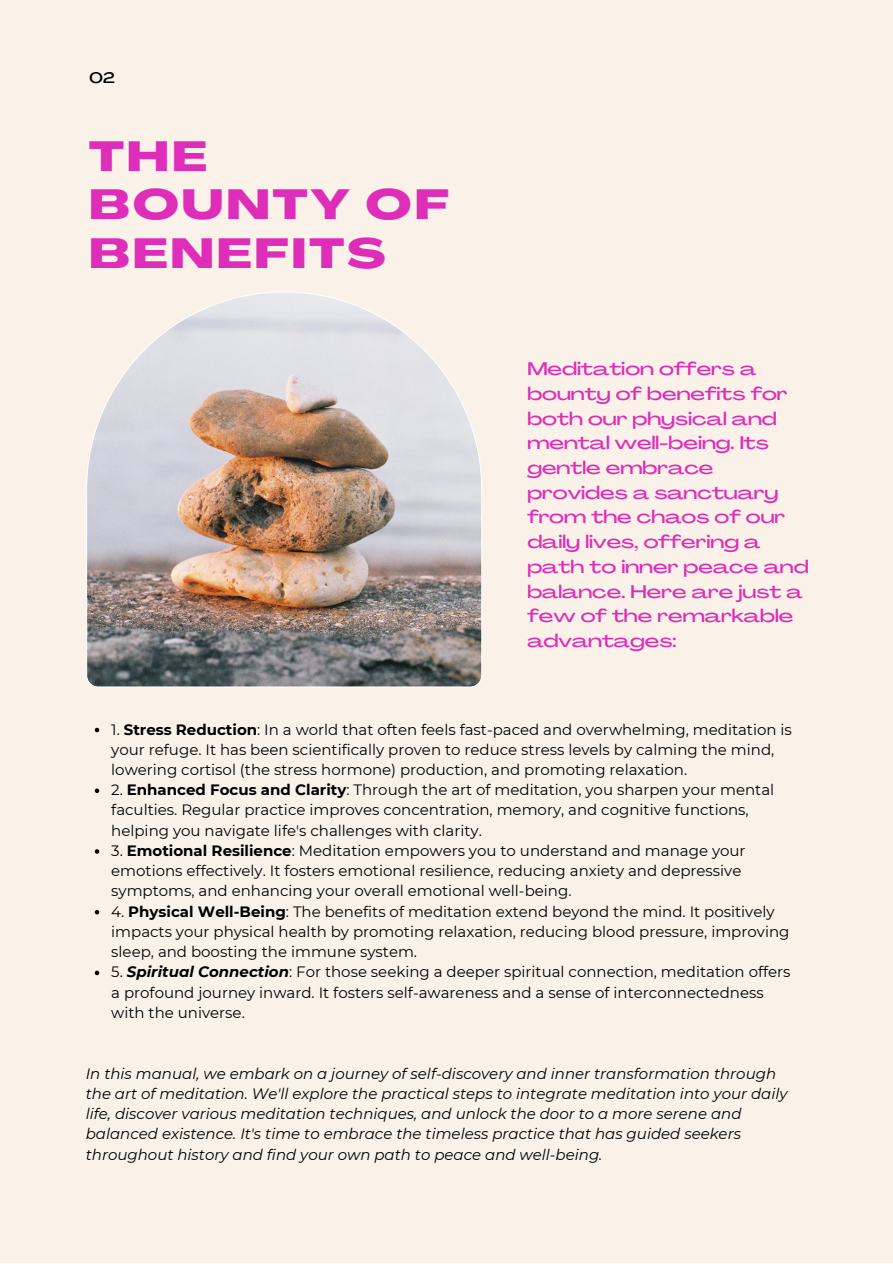
<style>
.page{position:relative;width:893px;height:1264px;background:#fff}
.page>*{position:absolute;margin:0;border:0;box-sizing:border-box;transform-origin:0 0}
.t1{font:800 41.4px/48.3px "Agrandir Grand";letter-spacing:.07em;color:#de2eb9}
.t2{font:500 18px/24.8px "Agrandir Grand";color:#de2eb9}
.t3{font:15px/20.2px "Montserrat";color:#000001}
.t4{font:italic 15px/20.2px "Montserrat";color:#000001}
.t5{font:500 15px "Agrandir Grand";color:#000001}
.s1{font-weight:700}
.s2{font-weight:700;font-style:italic}
</style>
<div class="page">
<div style="left:0;top:0;width:892px;height:1262px;background:#faf2e9"></div>
<img style="left:86px;top:291px;width:396px;height:396px">
<svg style="left:95px;top:727px;width:4px;height:5px"></svg>
<svg style="left:95px;top:788px;width:4px;height:5px"></svg>
<svg style="left:95px;top:849px;width:4px;height:4px"></svg>
<svg style="left:95px;top:910px;width:4px;height:4px"></svg>
<svg style="left:95px;top:970px;width:4px;height:5px"></svg>
<p class="t5" style="left:89px;top:72px;width:27px">02</p>
<p class="t1" style="left:89px;top:136px;width:361px">THE<br>BOUNTY OF<br>BENEFITS</p>
<p class="t2" style="left:527px;top:358px;width:283px">Meditation offers a bounty of benefits for both our physical and mental well-being. Its gentle embrace provides a sanctuary from the chaos of our daily lives, offering a path to inner peace and balance. Here are just a few of the remarkable advantages:</p>
<p class="t3" style="left:111px;top:719px;width:682px">1. <span class="s1">Stress Reduction</span>: In a world that often feels fast-paced and overwhelming, meditation is your refuge. It has been scientifically proven to reduce stress levels by calming the mind, lowering cortisol (the stress hormone) production, and promoting relaxation.</p>
<p class="t3" style="left:111px;top:779px;width:664px">2. <span class="s1">Enhanced Focus and Clarity</span>: Through the art of meditation, you sharpen your mental faculties. Regular practice improves concentration, memory, and cognitive functions, helping you navigate life's challenges with clarity.</p>
<p class="t3" style="left:111px;top:840px;width:635px">3. <span class="s1">Emotional Resilience</span>: Meditation empowers you to understand and manage your emotions effectively. It fosters emotional resilience, reducing anxiety and depressive symptoms, and enhancing your overall emotional well-being.</p>
<p class="t3" style="left:111px;top:901px;width:679px">4. <span class="s1">Physical Well-Being</span>: The benefits of meditation extend beyond the mind. It positively impacts your physical health by promoting relaxation, reducing blood pressure, improving sleep, and boosting the immune system.</p>
<p class="t3" style="left:111px;top:961px;width:680px">5. <span class="s2">Spiritual Connection</span>: For those seeking a deeper spiritual connection, meditation offers a profound journey inward. It fosters self-awareness and a sense of interconnectedness with the universe.</p>
<p class="t4" style="left:86px;top:1063px;width:703px">In this manual, we embark on a journey of self-discovery and inner transformation through the art of meditation. We'll explore the practical steps to integrate meditation into your daily life, discover various meditation techniques, and unlock the door to a more serene and balanced existence. It's time to embrace the timeless practice that has guided seekers throughout history and find your own path to peace and well-being.</p>
</div>
